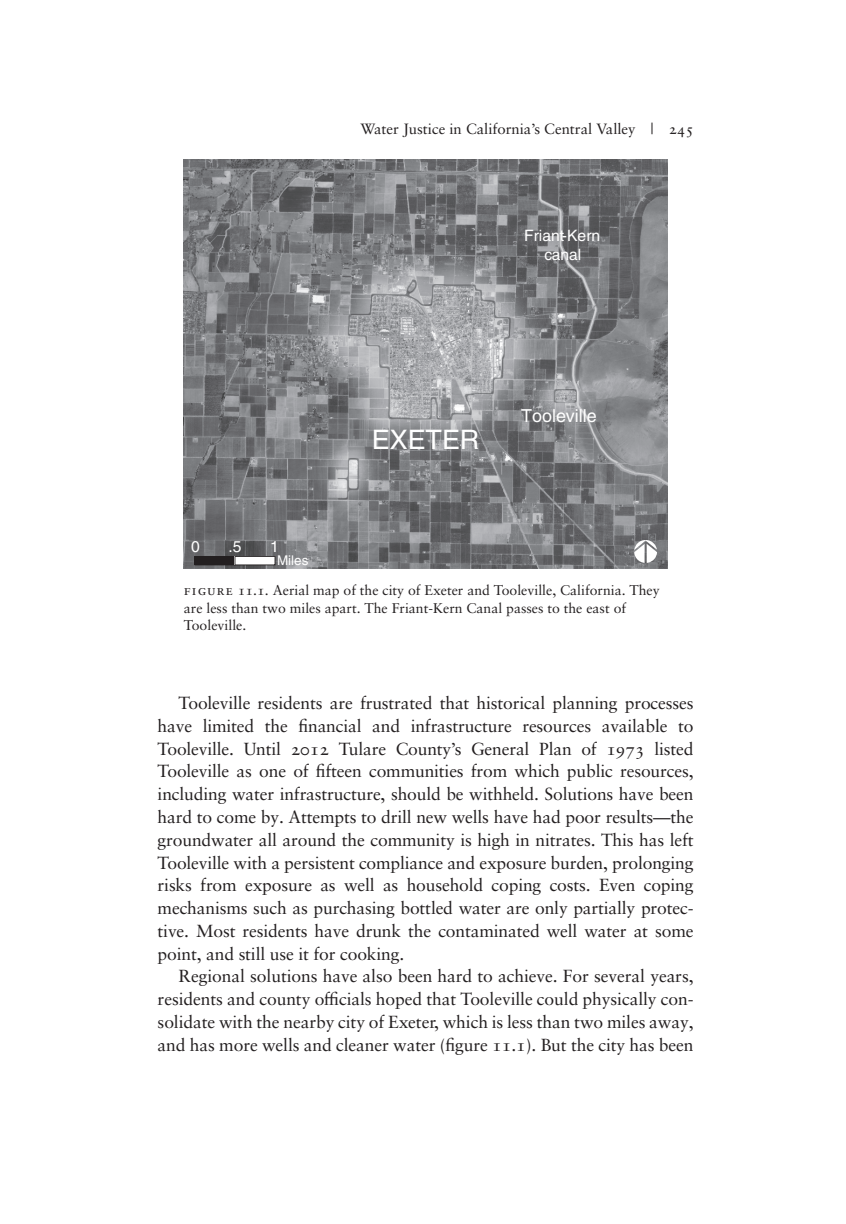
<style>
.page{position:relative;width:846px;height:1224px;background:#fff}
.page>*{position:absolute;margin:0;border:0;box-sizing:border-box;transform-origin:0 0}
.t1{font:26.78px "Helvetica LT Std";color:#fff}
.t2{font:17.85px "Helvetica LT Std";color:#fff}
.t3{font:17.5px/22.8px "Sabon LT Pro";letter-spacing:-.01em;color:#231f20;text-align:justify}
.t4{font:15.58px/18.7px "Helvetica LT Std";color:#fff;text-align:center}
.t5{font:14.88px "Sabon LT Pro";color:#231f20}
.t6{font:14px/17.5px "Sabon LT Pro";color:#231f20}
.t7{font:13.47px "Helvetica LT Std";color:#fff}
</style>
<div class="page">
<img style="left:184px;top:159px;width:483px;height:410px">
<svg style="left:634px;top:539px;width:23px;height:24px"></svg>
<svg style="left:194px;top:556px;width:81px;height:9px"></svg>
<p class="t5" style="left:360px;top:123px;width:334px">Water Justice in California’s Central Valley | 245</p>
<p class="t4" style="left:524px;top:227px;width:78px">Friant-Kern canal</p>
<h1 class="t1" style="left:372px;top:429px;width:109px">EXETER</h1>
<p class="t2" style="left:521px;top:409px;width:77px">Tooleville</p>
<p class="t4" style="left:228px;top:538px;width:15px">.5</p>
<p class="t4" style="left:270px;top:538px;width:10px">1</p>
<p class="t6" style="left:184px;top:582px;width:477px">figure 11.1. Aerial map of the city of Exeter and Tooleville, California. They are less than two miles apart. The Friant-Kern Canal passes to the east of<br>Tooleville.</p>
<p class="t4" style="left:191px;top:538px;width:10px">0</p>
<p class="t7" style="left:277px;top:554px;width:33px">Miles</p>
<p class="t3" style="left:158px;top:693px;width:537px;text-indent:21px">Tooleville residents are frustrated that historical planning processes have limited the financial and infrastructure resources available to Tooleville. Until 2012 Tulare County’s General Plan of 1973 listed Tooleville as one of fifteen communities from which public resources, including water infrastructure, should be withheld. Solutions have been hard to come by. Attempts to drill new wells have had poor results—the groundwater all around the community is high in nitrates. This has left Tooleville with a persistent compliance and exposure burden, prolonging risks from exposure as well as household coping costs. Even coping mechanisms such as purchasing bottled water are only partially protec&shy;tive. Most residents have drunk the contaminated well water at some point, and still use it for cooking.</p>
<p class="t3" style="left:158px;top:966px;width:537px;text-indent:21px">Regional solutions have also been hard to achieve. For several years, residents and county officials hoped that Tooleville could physically con&shy;solidate with the nearby city of Exeter, which is less than two miles away, and has more wells and cleaner water (figure 11.1). But the city has been</p>
</div>
